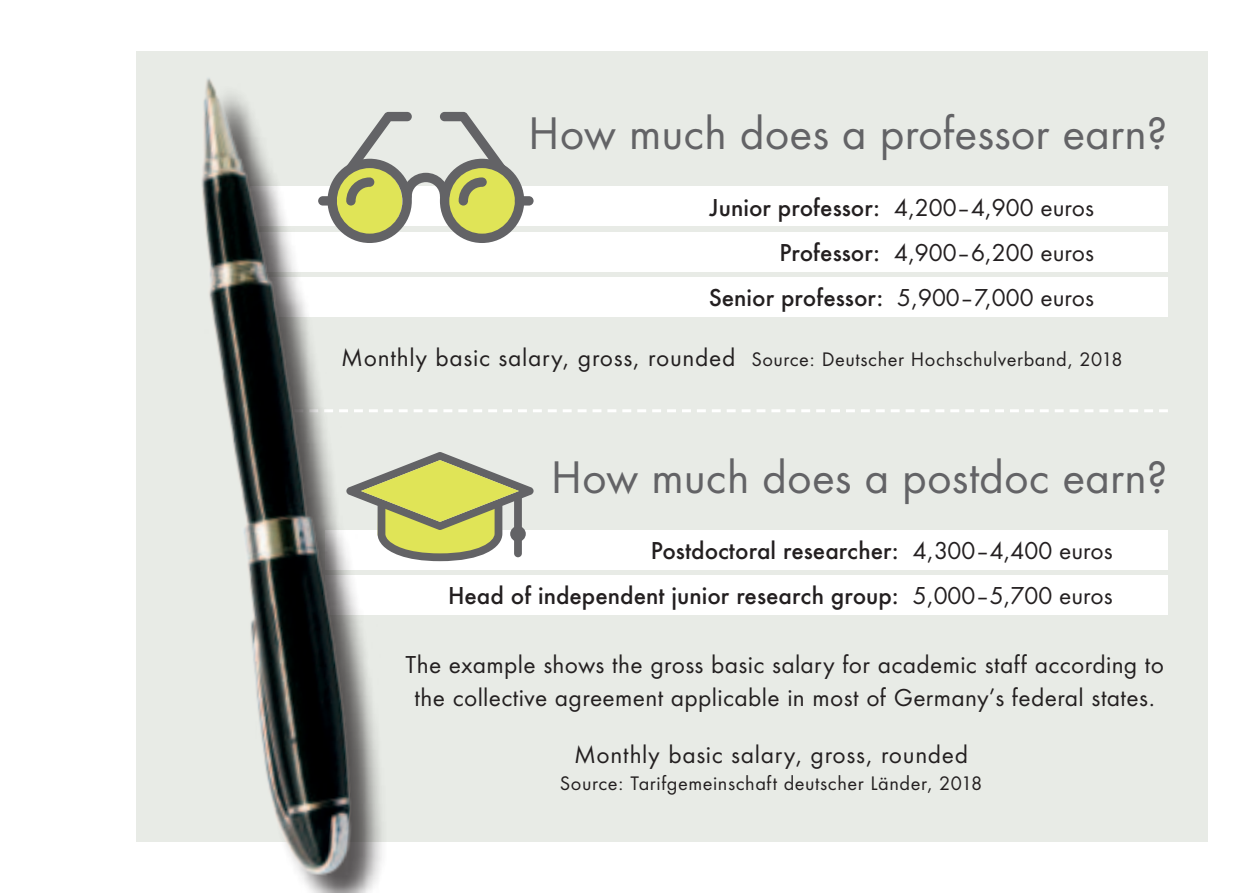
<style>
.page{position:relative;width:1259px;height:893px;background:#fff}
.page>*{position:absolute;margin:0;border:0;box-sizing:border-box;transform-origin:0 0}
.t1{font:42px "Futura ND";color:#636366}
.t2{font:22.5px/33px "Futura ND";letter-spacing:.015em;color:#231f20;text-align:center}
.t3{font:500 22.5px "Futura ND";color:#231f20}
.t4{font:18px "Futura ND";letter-spacing:.03em;color:#231f20}
.s1{font-weight:400}
.s2{font-weight:500}
.s3{font-size:22.5px}
</style>
<div class="page">
<div style="left:136px;top:51px;width:1072px;height:791px;background:#e8ebe6"></div>
<div style="left:250px;top:187px;width:917px;height:39px;background:#fff"></div>
<div style="left:250px;top:232px;width:917px;height:39px;background:#fff"></div>
<div style="left:250px;top:277px;width:917px;height:39px;background:#fff"></div>
<div style="left:325px;top:530px;width:843px;height:39px;background:#fff"></div>
<div style="left:325px;top:576px;width:843px;height:39px;background:#fff"></div>
<div style="left:515px;top:196px;width:18px;height:10px;background:#636366;border-radius:5px"></div>
<svg style="left:487px;top:141px;width:37px;height:102px"></svg>
<svg style="left:488px;top:409px;width:680px;height:3px"></svg>
<svg style="left:487px;top:470px;width:46px;height:88px"></svg>
<img style="left:201px;top:78px;width:286px;height:815px">
<h4 class="t1" style="left:528px;top:103px;width:641px">How much does a professor earn?</h4>
<p class="t3" style="left:709px;top:192px;width:386px">Junior professor: <span class="s1">4,200–4,900 euros</span></p>
<p class="t2" style="left:779px;top:235px;width:316px"><span class="s2">Professor:</span> 4,900–6,200 euros</p>
<p class="t3" style="left:709px;top:282px;width:387px">Senior professor: <span class="s1">5,900–7,000 euros</span></p>
<p class="t4" style="left:341px;top:346px;width:783px"><span class="s3">Monthly basic salary, gross, rounded</span> Source: Deutscher Hochschulverband, 2018</p>
<h4 class="t1" style="left:551px;top:446px;width:618px">How much does a postdoc earn?</h4>
<p class="t3" style="left:651px;top:536px;width:463px">Postdoctoral researcher: <span class="s1">4,300–4,400 euros</span></p>
<p class="t3" style="left:448px;top:581px;width:666px">Head of independent junior research group: <span class="s1">5,000–5,700 euros</span></p>
<p class="t2" style="left:406px;top:647px;width:760px">The example shows the gross basic salary for academic staff according to the collective agreement applicable in most of Germany’s federal states.</p>
<p class="t2" style="left:574px;top:737px;width:396px">Monthly basic salary, gross, rounded</p>
<p class="t4" style="left:560px;top:770px;width:424px">Source: Tarifgemeinschaft deutscher Länder, 2018</p>
</div>
